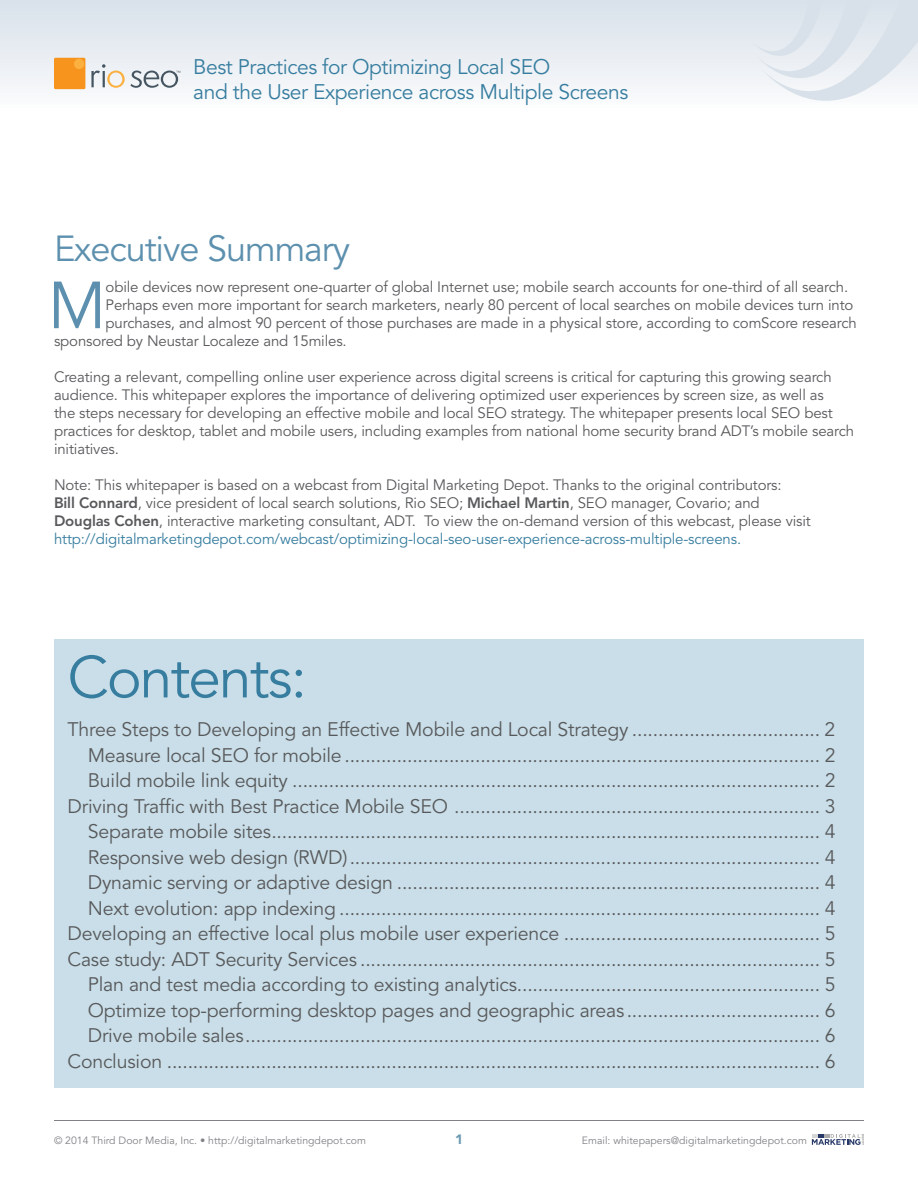
<style>
.page{position:relative;width:918px;height:1188px;background:#fff}
.page>*{position:absolute;margin:0;border:0;box-sizing:border-box;transform-origin:0 0}
.t1{font:65.85px "Avenir";color:#5d90ae}
.t2{font:58.5px "Avenir";letter-spacing:-.03em;color:#367d9f}
.t3{font:36px "Avenir";letter-spacing:-.03em;color:#5d90ae}
.t4{font:21px/25.2px "Avenir";letter-spacing:-.02em;color:#367d9f}
.t5{font:19.5px/25.5px "Avenir";letter-spacing:-.01em;color:#58595b;text-align:right}
.t6{font:15px/18px "Avenir";letter-spacing:-.01em;color:#58595b}
.t7{font:900 13.5px "Avenir";color:#6999b1}
.t8{font:10.5px "Avenir";color:#808285}
.s1{font-weight:800}
.s2{color:#367d9f}
</style>
<div class="page">
<div style="left:0;top:0;width:918px;height:108px;background:linear-gradient(to bottom,#d8e1ea,#fafbfc)"></div>
<svg style="left:751px;top:0;width:167px;height:108px"></svg>
<hr style="left:54px;top:1120px;width:810px;height:1px;background:#808285">
<svg style="left:812px;top:1134px;width:52px;height:11px"></svg>
<div style="left:54px;top:58px;width:31px;height:31px;background:#f7941e"></div>
<div style="left:74px;top:59px;width:10px;height:10px;background:#fbb040;border-radius:50%"></div>
<svg style="left:91px;top:64px;width:89px;height:24px"></svg>
<div style="left:54px;top:639px;width:810px;height:448px;background:#c9dee8"></div>
<p class="t4" style="left:193px;top:55px;width:436px">Best Practices for Optimizing Local SEO<br>and the User Experience across Multiple Screens</p>
<h3 class="t3" style="left:54px;top:228px;width:298px">Executive Summary</h3>
<h1 class="t1" style="left:48px;top:268px;width:60px">M</h1>
<p class="t6" style="left:106px;top:278px;width:744px">obile devices now represent one-quarter of global Internet use; mobile search accounts for one-third of all search.</p>
<p class="t6" style="left:106px;top:296px;width:749px">Perhaps even more important for search marketers, nearly 80 percent of local searches on mobile devices turn into</p>
<p class="t6" style="left:106px;top:314px;width:753px">purchases, and almost 90 percent of those purchases are made in a physical store, according to comScore research</p>
<p class="t6" style="left:54px;top:332px;width:294px">sponsored by Neustar Localeze and 15miles.</p>
<p class="t6" style="left:54px;top:368px;width:802px">Creating a relevant, compelling online user experience across digital screens is critical for capturing this growing search audience. This whitepaper explores the importance of delivering optimized user experiences by screen size, as well as<br>the steps necessary for developing an effective mobile and local SEO strategy. The whitepaper presents local SEO best practices for desktop, tablet and mobile users, including examples from national home security brand ADT’s mobile search initiatives.</p>
<p class="t6" style="left:54px;top:476px;width:758px">Note: This whitepaper is based on a webcast from Digital Marketing Depot. Thanks to the original contributors:<br><span class="s1">Bill Connard</span>, vice president of local search solutions, Rio SEO; <span class="s1">Michael Martin</span>, SEO manager, Covario; and <span class="s1">Douglas Cohen</span>, interactive marketing consultant, ADT. To view the on-demand version of this webcast, please visit <span class="s2">http://digitalmarketingdepot.com/webcast/optimizing-local-seo-user-experience-across-multiple-screens.</span></p>
<h2 class="t2" style="left:68px;top:644px;width:241px">Contents:</h2>
<p class="t5" style="left:68px;top:718px;width:770px">Three Steps to Developing an Effective Mobile and Local Strategy .................................... 2<br>Measure local SEO for mobile........................................................................................... 2<br>Build mobile link equity ..................................................................................................... 2<br>Driving Traffic with Best Practice Mobile SEO ...................................................................... 3<br>Separate mobile sites......................................................................................................... 4<br>Responsive web design (RWD).......................................................................................... 4<br>Dynamic serving or adaptive design ................................................................................. 4<br>Next evolution: app indexing ............................................................................................ 4<br>Developing an effective local plus mobile user experience ................................................. 5<br>Case study: ADT Security Services ........................................................................................ 5<br>Plan and test media according to existing analytics.......................................................... 5<br>Optimize top-performing desktop pages and geographic areas ..................................... 6<br>Drive mobile sales.............................................................................................................. 6<br>Conclusion ............................................................................................................................. 6</p>
<p class="t8" style="left:54px;top:1135px;width:314px">© 2014 Third Door Media, Inc. • http://digitalmarketingdepot.com</p>
<p class="t7" style="left:455px;top:1131px;width:9px">1</p>
<p class="t8" style="left:582px;top:1135px;width:227px">Email: whitepapers@digitalmarketingdepot.com</p>
</div>
